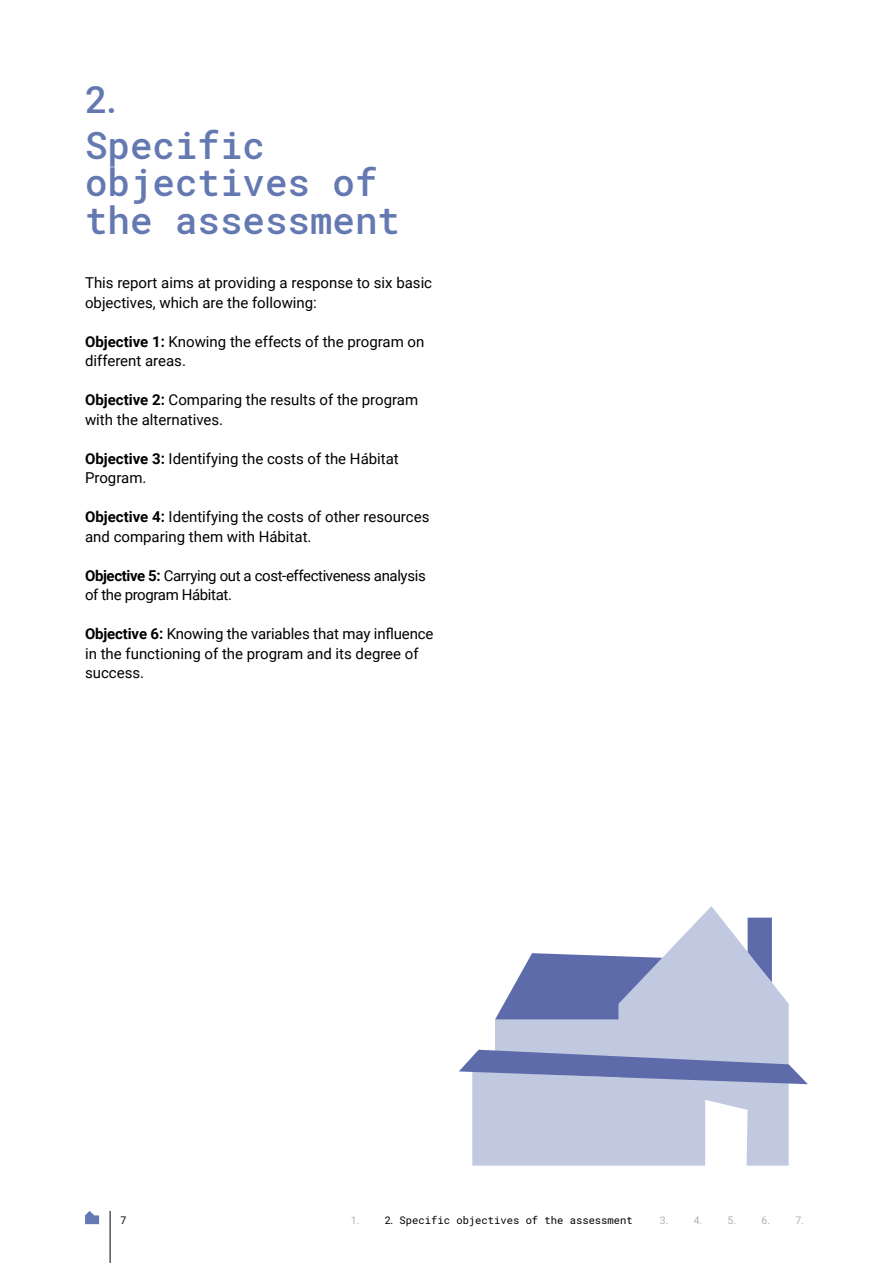
<style>
.page{position:relative;width:893px;height:1263px;background:#fff}
.page>*{position:absolute;margin:0;border:0;box-sizing:border-box;transform-origin:0 0}
.t1{font:500 37.5px/37.5px "Roboto Mono";color:#6478b2}
.t2{font:500 37.5px "Roboto";color:#6478b2}
.t3{font:15px/19.5px "Roboto";color:#000}
.t4{font:15px/19.5px "Roboto";letter-spacing:-.025em;color:#000}
.t5{font:10.5px "Roboto Mono";color:#000}
.t6{font:10.5px "Roboto";color:#b2b2b2}
.t7{font:10.5px "Roboto";color:#000}
.s1{font-weight:700}
.s2{font-family:"Roboto"}
</style>
<div class="page">
<hr style="left:110px;top:1211px;width:1px;height:52px;background:#000">
<svg style="left:85px;top:1211px;width:14px;height:13px"></svg>
<svg style="left:472px;top:906px;width:317px;height:259px;fill:#c1c9e0"></svg>
<svg style="left:459px;top:918px;width:349px;height:166px"></svg>
<h1 class="t2" style="left:85px;top:78px;width:33px">2.</h1>
<h1 class="t1" style="left:85px;top:129px;width:316px">Specific objectives of the assessment</h1>
<p class="t3" style="left:85px;top:274px;width:349px">This report aims at providing a response to six basic objectives, which are the following:</p>
<p class="t3" style="left:85px;top:332px;width:341px"><span class="s1">Objective 1:</span> Knowing the effects of the program on different areas.</p>
<p class="t3" style="left:85px;top:391px;width:335px"><span class="s1">Objective 2:</span> Comparing the results of the program with the alternatives.</p>
<p class="t3" style="left:85px;top:449px;width:315px"><span class="s1">Objective 3:</span> Identifying the costs of the Hábitat<br>Program.</p>
<p class="t3" style="left:85px;top:508px;width:346px"><span class="s1">Objective 4:</span> Identifying the costs of other resources and comparing them with Hábitat.</p>
<p class="t4" style="left:85px;top:566px;width:342px"><span class="s1">Objective 5:</span> Carrying out a cost-effectiveness analysis of the program Hábitat.</p>
<p class="t3" style="left:85px;top:623px;width:350px"><span class="s1">Objective 6:</span> Knowing the variables that may influence in the functioning of the program and its degree of success.</p>
<p class="t5" style="left:385px;top:1216px;width:250px"><span class="s2">2.</span> Specific objectives of the assessment</p>
<p class="t7" style="left:120px;top:1216px;width:7px">7</p>
<p class="t6" style="left:351px;top:1216px;width:10px">1.</p>
<p class="t6" style="left:660px;top:1216px;width:10px">3.</p>
<p class="t6" style="left:761px;top:1216px;width:10px">6.</p>
<p class="t6" style="left:694px;top:1216px;width:10px">4.</p>
<p class="t6" style="left:795px;top:1216px;width:10px">7.</p>
<p class="t6" style="left:728px;top:1216px;width:10px">5.</p>
</div>
